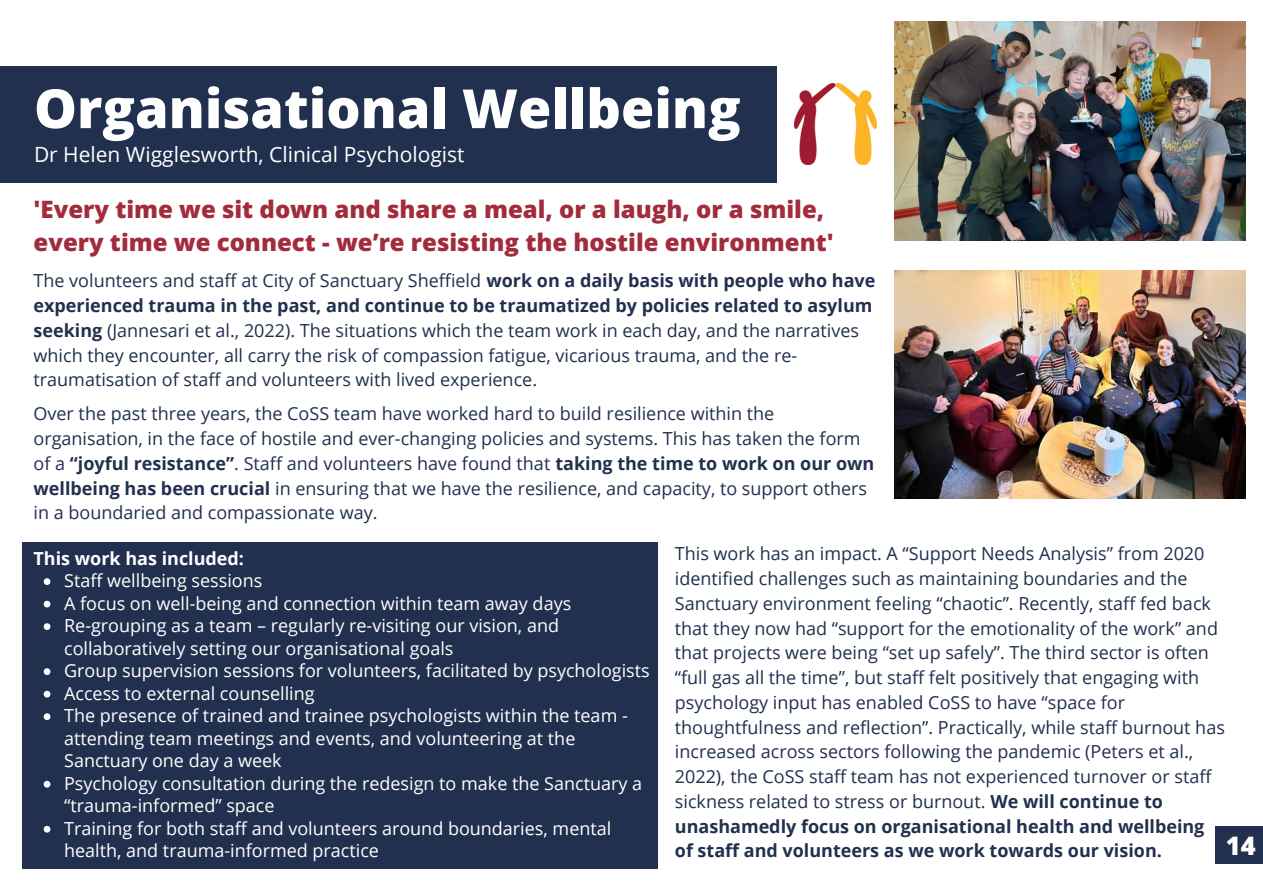
<style>
.page{position:relative;width:1263px;height:894px;background:#fff}
.page>*{position:absolute;margin:0;border:0;box-sizing:border-box;transform-origin:0 0}
.t1{font:800 54px "Open Sans";color:#fff}
.t2{font:800 25.5px "Open Sans";color:#fff}
.t3{font:800 24px/32.5px "Open Sans";color:#a22b3c}
.t4{font:21px "Open Sans";color:#fff}
.t5{font:18px/24.8px "Open Sans";color:#21304e}
.t6{font:18px/22.5px "Open Sans";color:#fff}
.t7{font:700 18px "Open Sans";color:#fff}
.s1{font-weight:700}
</style>
<div class="page">
<div style="left:0;top:66px;width:776px;height:117px;background:#21304e"></div>
<img style="left:794px;top:84px;width:82px;height:81px">
<div style="left:1215px;top:825px;width:48px;height:38px;background:#21304e"></div>
<img style="left:894px;top:270px;width:351px;height:228px">
<img style="left:894px;top:22px;width:351px;height:218px">
<div style="left:23px;top:542px;width:634px;height:326px;background:#21304e"></div>
<svg style="left:44px;top:578px;width:6px;height:6px"></svg>
<svg style="left:44px;top:600px;width:6px;height:7px"></svg>
<svg style="left:44px;top:623px;width:6px;height:6px"></svg>
<svg style="left:44px;top:668px;width:6px;height:6px"></svg>
<svg style="left:44px;top:690px;width:6px;height:7px"></svg>
<svg style="left:44px;top:713px;width:6px;height:6px"></svg>
<svg style="left:44px;top:780px;width:6px;height:7px"></svg>
<svg style="left:44px;top:825px;width:6px;height:7px"></svg>
<h1 class="t1" style="left:34px;top:70px;width:708px">Organisational Wellbeing</h1>
<p class="t4" style="left:34px;top:140px;width:432px">Dr Helen Wigglesworth, Clinical Psychologist</p>
<h3 class="t3" style="left:34px;top:193px;width:802px">'Every time we sit down and share a meal, or a laugh, or a smile, every time we connect - we’re resisting the hostile environment'</h3>
<p class="t5" style="left:34px;top:268px;width:843px">The volunteers and staff at City of Sanctuary Sheffield <span class="s1">work on a daily basis with people who have experienced trauma in the past, and continue to be traumatized by policies related to asylum seeking</span> (Jannesari et al., 2022). The situations which the team work in each day, and the narratives which they encounter, all carry the risk of compassion fatigue, vicarious trauma, and the re&shy;traumatisation of staff and volunteers with lived experience.</p>
<p class="t5" style="left:34px;top:400px;width:842px">Over the past three years, the CoSS team have worked hard to build resilience within the organisation, in the face of hostile and ever-changing policies and systems. This has taken the form of a <span class="s1">“joyful resistance”</span>. Staff and volunteers have found that <span class="s1">taking the time to work on our own wellbeing has been crucial</span> in ensuring that we have the resilience, and capacity, to support others in a boundaried and compassionate way.</p>
<p class="t5" style="left:675px;top:540px;width:552px">This work has an impact. A “Support Needs Analysis” from 2020 identified challenges such as maintaining boundaries and the Sanctuary environment feeling “chaotic”. Recently, staff fed back that they now had “support for the emotionality of the work” and that projects were being “set up safely”. The third sector is often “full gas all the time”, but staff felt positively that engaging with psychology input has enabled CoSS to have “space for thoughtfulness and reflection”. Practically, while staff burnout has increased across sectors following the pandemic (Peters et al., 2022), the CoSS staff team has not experienced turnover or staff sickness related to stress or burnout. <span class="s1">We will continue to unashamedly focus on organisational health and wellbeing of staff and volunteers as we work towards our vision.</span></p>
<p class="t7" style="left:34px;top:545px;width:212px">This work has included:</p>
<p class="t6" style="left:64px;top:569px;width:587px">Staff wellbeing sessions<br>A focus on well-being and connection within team away days Re-grouping as a team – regularly re-visiting our vision, and collaboratively setting our organisational goals<br>Group supervision sessions for volunteers, facilitated by psychologists Access to external counselling<br>The presence of trained and trainee psychologists within the team - attending team meetings and events, and volunteering at the Sanctuary one day a week<br>Psychology consultation during the redesign to make the Sanctuary a “trauma-informed” space<br>Training for both staff and volunteers around boundaries, mental health, and trauma-informed practice</p>
<h2 class="t2" style="left:1226px;top:827px;width:31px">14</h2>
</div>
